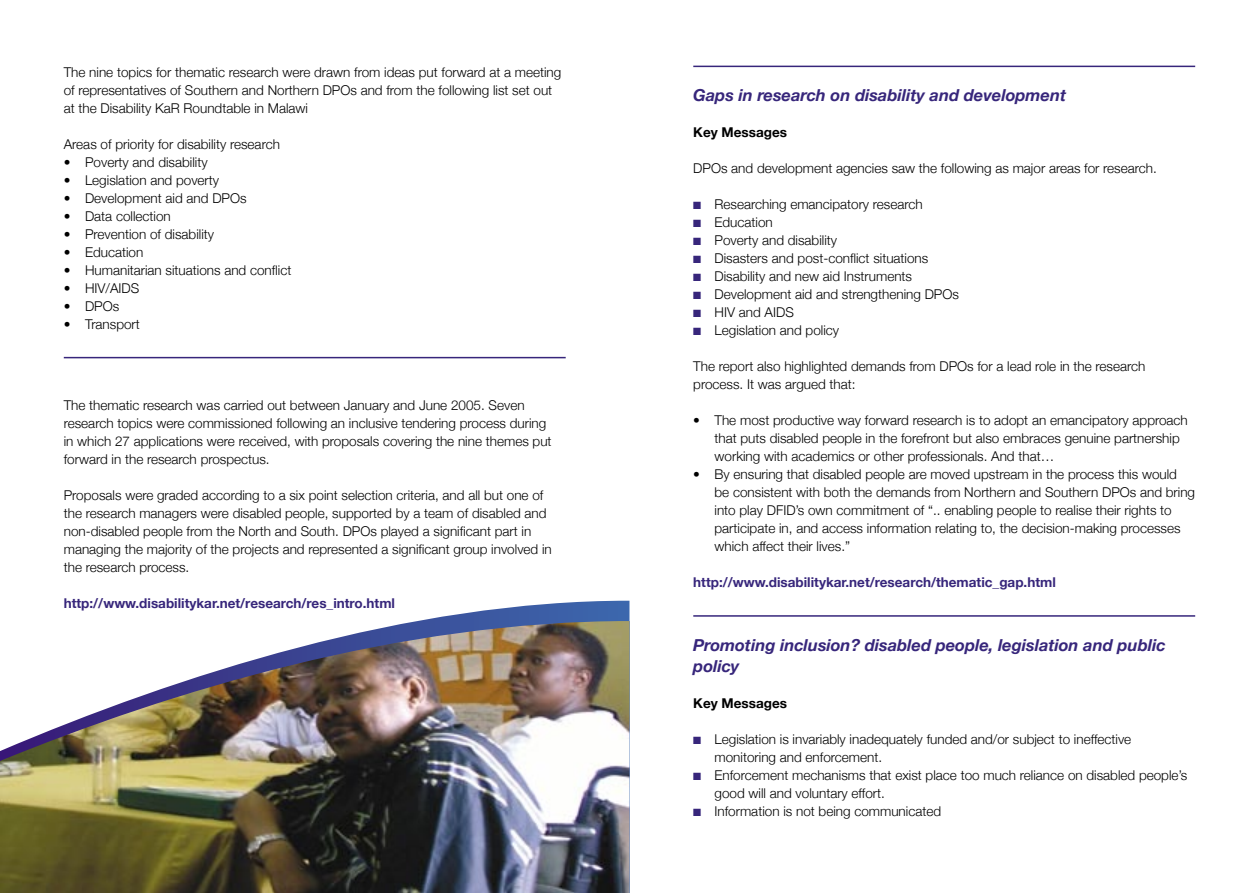
<style>
.page{position:relative;width:1259px;height:893px;background:#fff}
.page>*{position:absolute;margin:0;border:0;box-sizing:border-box;transform-origin:0 0}
.heading_3{font:italic 700 16.5px/21px "Helvetica Neue";color:#37267b}
.text{font:300 13.5px/18px "Helvetica Neue";color:#000}
.text_NO_INDENT{font:300 13.5px/18px "Helvetica Neue";color:#000}
.web_address{font:700 13.5px "Helvetica Neue";color:#37267b}
.t1{font:700 13.5px "Helvetica Neue";color:#000}
.s1{color:#37267b}
</style>
<div class="page">
<hr style="left:64px;top:357px;width:502px;height:1px;background:#37267b">
<hr style="left:693px;top:66px;width:502px;height:1px;background:#37267b">
<hr style="left:693px;top:615px;width:502px;height:2px;background:#37267b">
<svg style="left:418px;top:600px;width:211px;height:21px"></svg>
<img style="left:0;top:621px;width:629px;height:272px">
<p class="text_NO_INDENT" style="left:64px;top:63px;width:499px">The nine topics for thematic research were drawn from ideas put forward at a meeting of representatives of Southern and Northern DPOs and from the following list set out at the Disability KaR Roundtable in Malawi</p>
<p class="text" style="left:64px;top:135px;width:218px">Areas of priority for disability research</p>
<p class="text" style="left:64px;top:153px;width:145px">• Poverty and disability</p>
<p class="text" style="left:64px;top:171px;width:157px">• Legislation and poverty</p>
<p class="text" style="left:64px;top:189px;width:184px">• Development aid and DPOs</p>
<p class="text" style="left:64px;top:207px;width:109px">• Data collection</p>
<p class="text" style="left:64px;top:225px;width:152px">• Prevention of disability</p>
<p class="text" style="left:64px;top:243px;width:81px">• Education</p>
<p class="text" style="left:64px;top:261px;width:229px">• Humanitarian situations and conflict</p>
<p class="text" style="left:64px;top:279px;width:77px">• HIV/AIDS</p>
<p class="text" style="left:64px;top:297px;width:57px">• DPOs</p>
<p class="text" style="left:64px;top:315px;width:78px">• Transport</p>
<p class="text_NO_INDENT" style="left:64px;top:396px;width:489px">The thematic research was carried out between January and June 2005. Seven research topics were commissioned following an inclusive tendering process during in which 27 applications were received, with proposals covering the nine themes put forward in the research prospectus.</p>
<p class="text_NO_INDENT" style="left:64px;top:486px;width:489px">Proposals were graded according to a six point selection criteria, and all but one of the research managers were disabled people, supported by a team of disabled and non-disabled people from the North and South. DPOs played a significant part in managing the majority of the projects and represented a significant group involved in the research process.</p>
<p class="web_address" style="left:64px;top:595px;width:333px">http://www.disabilitykar.net/research/res_intro.html</p>
<p class="heading_3" style="left:693px;top:84px;width:374px">Gaps in research on disability and development</p>
<p class="t1" style="left:693px;top:124px;width:95px">Key Messages</p>
<p class="text" style="left:693px;top:159px;width:465px">DPOs and development agencies saw the following as major areas for research.</p>
<p class="text" style="left:693px;top:195px;width:231px"><span class="s1">■</span> Researching emancipatory research</p>
<p class="text" style="left:693px;top:213px;width:81px"><span class="s1">■</span> Education</p>
<p class="text" style="left:693px;top:231px;width:145px"><span class="s1">■</span> Poverty and disability</p>
<p class="text" style="left:693px;top:249px;width:236px"><span class="s1">■</span> Disasters and post-conflict situations</p>
<p class="text" style="left:693px;top:267px;width:220px"><span class="s1">■</span> Disability and new aid Instruments</p>
<p class="text" style="left:693px;top:285px;width:267px"><span class="s1">■</span> Development aid and strengthening DPOs</p>
<p class="text" style="left:693px;top:303px;width:102px"><span class="s1">■</span> HIV and AIDS</p>
<p class="text" style="left:693px;top:321px;width:147px"><span class="s1">■</span> Legislation and policy</p>
<p class="text_NO_INDENT" style="left:693px;top:357px;width:453px">The report also highlighted demands from DPOs for a lead role in the research process. It was argued that:</p>
<p class="text" style="left:714px;top:411px;width:475px;text-indent:-21px">• The most productive way forward research is to adopt an emancipatory approach that puts disabled people in the forefront but also embraces genuine partnership working with academics or other professionals. And that…</p>
<p class="text" style="left:714px;top:465px;width:482px;text-indent:-21px">• By ensuring that disabled people are moved upstream in the process this would be consistent with both the demands from Northern and Southern DPOs and bring into play DFID’s own commitment of “.. enabling people to realise their rights to participate in, and access information relating to, the decision-making processes which affect their lives.”</p>
<p class="web_address" style="left:693px;top:574px;width:364px">http://www.disabilitykar.net/research/thematic_gap.html</p>
<p class="heading_3" style="left:693px;top:634px;width:474px">Promoting inclusion? disabled people, legislation and public policy</p>
<p class="t1" style="left:693px;top:694px;width:95px">Key Messages</p>
<p class="text" style="left:714px;top:730px;width:418px;text-indent:-21px"><span class="s1">■</span> Legislation is invariably inadequately funded and/or subject to ineffective monitoring and enforcement.</p>
<p class="text" style="left:714px;top:766px;width:474px;text-indent:-21px"><span class="s1">■</span> Enforcement mechanisms that exist place too much reliance on disabled people’s good will and voluntary effort.</p>
<p class="text" style="left:693px;top:802px;width:249px"><span class="s1">■</span> Information is not being communicated</p>
</div>
